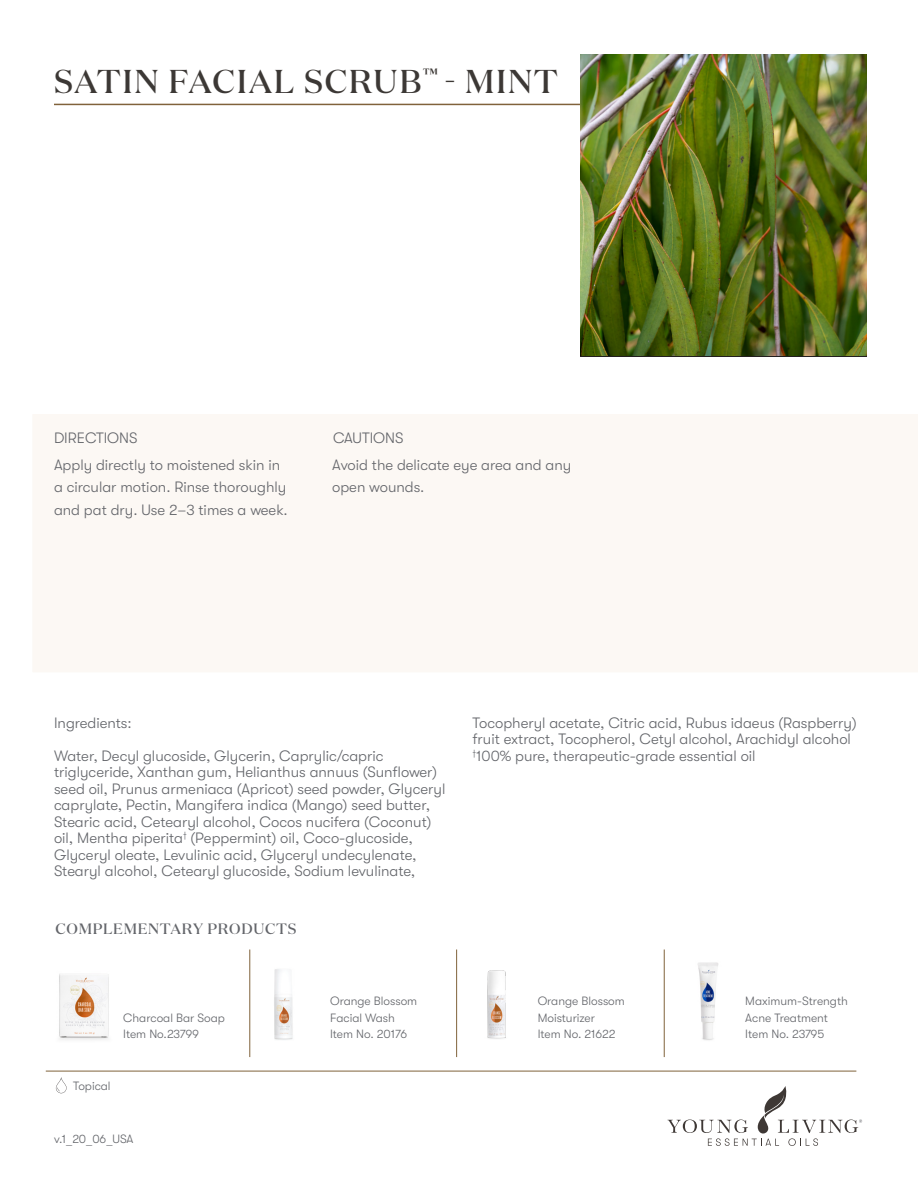
<style>
.page{position:relative;width:918px;height:1188px;background:#fff}
.page>*{position:absolute;margin:0;border:0;box-sizing:border-box;transform-origin:0 0}
.t1{font:500 33px "Domaine Display";letter-spacing:.05em;color:#3c3835}
.t2{font:300 15px/16.5px "GT Walsheim Pro";color:#63656a}
.t3{font:500 15px "Domaine Display";letter-spacing:.05em;color:#63656a}
.t4{font:300 12px/16.5px "GT Walsheim Pro";color:#63656a}
</style>
<div class="page">
<hr style="left:54px;top:104px;width:544px;height:1px;background:#80623b">
<div style="left:33px;top:414px;width:885px;height:258px;background:#fcf8f4"></div>
<svg style="left:668px;top:1086px;width:194px;height:60px"></svg>
<img style="left:59px;top:974px;width:50px;height:66px">
<img style="left:274px;top:969px;width:19px;height:71px">
<img style="left:487px;top:970px;width:19px;height:69px">
<img style="left:698px;top:962px;width:20px;height:78px">
<hr style="left:249px;top:950px;width:1px;height:107px;background:#80623b">
<hr style="left:456px;top:950px;width:1px;height:107px;background:#80623b">
<hr style="left:664px;top:950px;width:1px;height:107px;background:#80623b">
<svg style="left:56px;top:1077px;width:11px;height:16px"></svg>
<hr style="left:46px;top:1071px;width:810px;height:1px;background:#80623b">
<img style="left:580px;top:55px;width:287px;height:300px">
<p class="t1" style="left:54px;top:61px;width:505px">SATIN FACIAL SCRUB<sup>™</sup> - MINT</p>
<p class="t2" style="left:54px;top:430px;width:85px">DIRECTIONS</p>
<p class="t2" style="left:333px;top:430px;width:72px">CAUTIONS</p>
<p class="t2" style="left:54px;top:453px;width:235px;line-height:22.5px">Apply directly to moistened skin in a circular motion. Rinse thoroughly and pat dry. Use 2–3 times a week.</p>
<p class="t2" style="left:332px;top:453px;width:241px;line-height:22.5px">Avoid the delicate eye area and any open wounds.</p>
<p class="t2" style="left:54px;top:715px;width:79px">Ingredients:</p>
<p class="t2" style="left:54px;top:748px;width:393px">Water, Decyl glucoside, Glycerin, Caprylic/capric triglyceride, Xanthan gum, Helianthus annuus (Sunflower) seed oil, Prunus armeniaca (Apricot) seed powder, Glyceryl caprylate, Pectin, Mangifera indica (Mango) seed butter, Stearic acid, Cetearyl alcohol, Cocos nucifera (Coconut) oil, Mentha piperita<sup>†</sup> (Peppermint) oil, Coco-glucoside, Glyceryl oleate, Levulinic acid, Glyceryl undecylenate, Stearyl alcohol, Cetearyl glucoside, Sodium levulinate,</p>
<p class="t3" style="left:56px;top:919px;width:242px">COMPLEMENTARY PRODUCTS</p>
<p class="t4" style="left:123px;top:1009px;width:103px">Charcoal Bar Soap<br>Item No.23799</p>
<p class="t4" style="left:73px;top:1077px;width:39px">Topical</p>
<p class="t4" style="left:54px;top:1131px;width:81px">v.1_20_06_USA</p>
<p class="t4" style="left:330px;top:993px;width:89px">Orange Blossom</p>
<p class="t4" style="left:330px;top:1010px;width:66px">Facial Wash</p>
<p class="t4" style="left:330px;top:1026px;width:79px">Item No. 20176</p>
<p class="t2" style="left:472px;top:715px;width:386px">Tocopheryl acetate, Citric acid, Rubus idaeus (Raspberry) fruit extract, Tocopherol, Cetyl alcohol, Arachidyl alcohol</p>
<p class="t2" style="left:472px;top:748px;width:285px"><sup>†</sup>100% pure, therapeutic-grade essential oil</p>
<p class="t4" style="left:538px;top:993px;width:89px">Orange Blossom<br>Moisturizer</p>
<p class="t4" style="left:538px;top:1026px;width:79px">Item No. 21622</p>
<p class="t4" style="left:745px;top:993px;width:104px">Maximum-Strength<br>Acne Treatment</p>
<p class="t4" style="left:745px;top:1026px;width:81px">Item No. 23795</p>
</div>
